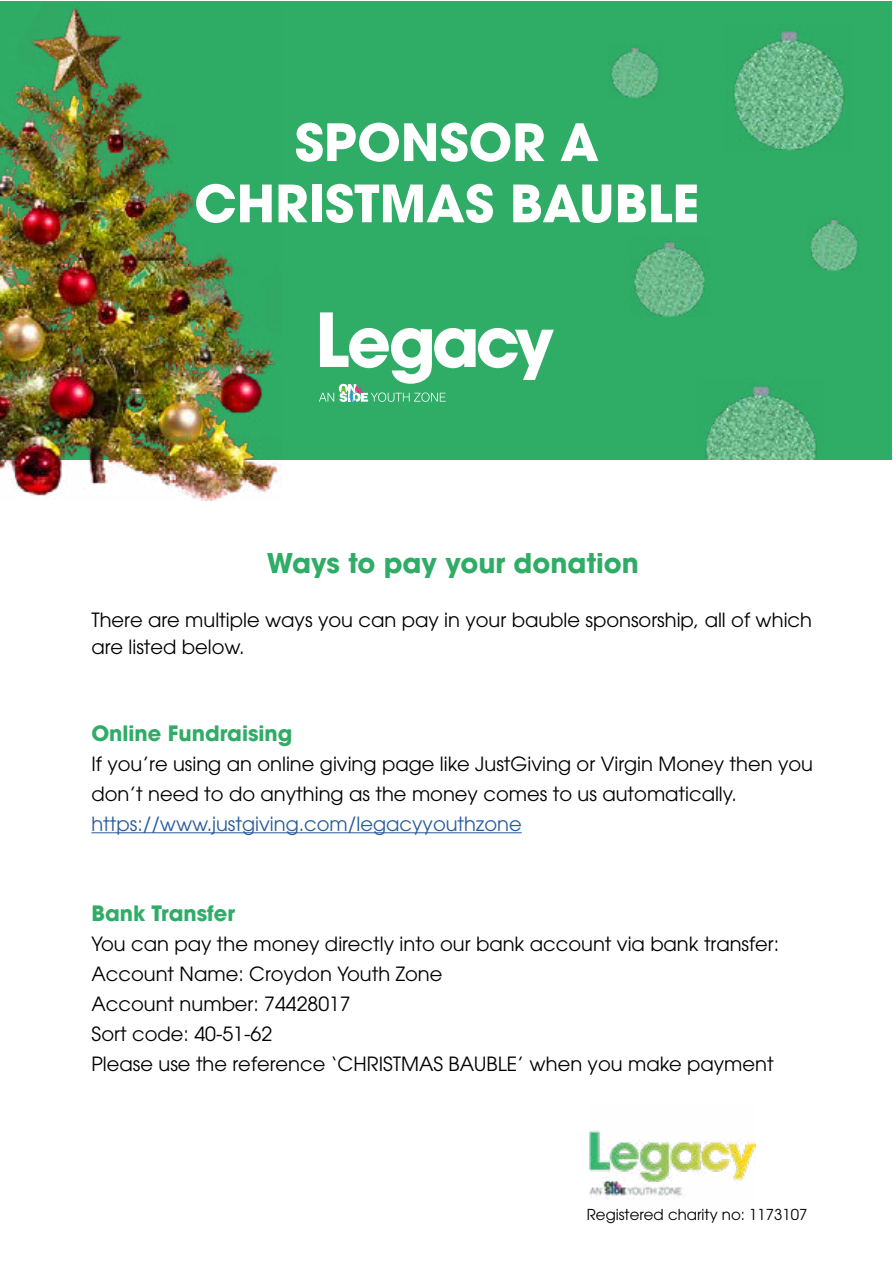
<style>
.page{position:relative;width:893px;height:1263px;background:#fff}
.page>*{position:absolute;margin:0;border:0;box-sizing:border-box;transform-origin:0 0}
.t1{font:700 51px/61.2px "ITC Avant Garde Pro";color:#fff;text-align:center}
.t2{font:700 27px "ITC Avant Garde Pro";color:#2fac66}
.t3{font:700 21px "ITC Avant Garde Pro";color:#2fac66}
.t4{font:19.5px/30px "ITC Avant Garde Pro";color:#000}
.t5{font:19.5px "ITC Avant Garde Pro";color:#275b9b}
.t6{font:15px "ITC Avant Garde Pro";color:#000}
</style>
<div class="page">
<div style="left:1px;top:1px;width:891px;height:458px;background:#2fac66"></div>
<img style="left:0;top:2px;width:281px;height:498px">
<svg style="left:319px;top:312px;width:235px;height:91px"></svg>
<img style="left:733px;top:31px;width:112px;height:120px">
<img style="left:634px;top:241px;width:71px;height:76px">
<img style="left:705px;top:386px;width:112px;height:73px">
<img style="left:611px;top:47px;width:48px;height:51px">
<img style="left:810px;top:219px;width:48px;height:51px">
<hr style="left:91px;top:832px;width:431px;height:1px;background:#275b9b">
<img style="left:589px;top:1130px;width:167px;height:69px">
<h1 class="t1" style="left:194px;top:111px;width:507px">SPONSOR A<br>CHRISTMAS BAUBLE</h1>
<h2 class="t2" style="left:267px;top:545px;width:374px">Ways to pay your donation</h2>
<p class="t4" style="left:91px;top:606px;width:722px;line-height:27px">There are multiple ways you can pay in your bauble sponsorship, all of which are listed below.</p>
<p class="t3" style="left:91px;top:719px;width:202px">Online Fundraising</p>
<p class="t4" style="left:91px;top:748px;width:723px">If you’re using an online giving page like JustGiving or Virgin Money then you don’t need to do anything as the money comes to us automatically.</p>
<p class="t5" style="left:91px;top:811px;width:432px">https://www.justgiving.com/legacyyouthzone</p>
<p class="t3" style="left:91px;top:899px;width:145px">Bank Transfer</p>
<p class="t4" style="left:91px;top:928px;width:689px">You can pay the money directly into our bank account via bank transfer:<br>Account Name: Croydon Youth Zone<br>Account number: 74428017<br>Sort code: 40-51-62<br>Please use the reference ‘CHRISTMAS BAUBLE’ when you make payment</p>
<p class="t6" style="left:587px;top:1205px;width:222px">Registered charity no: 1173107</p>
</div>
